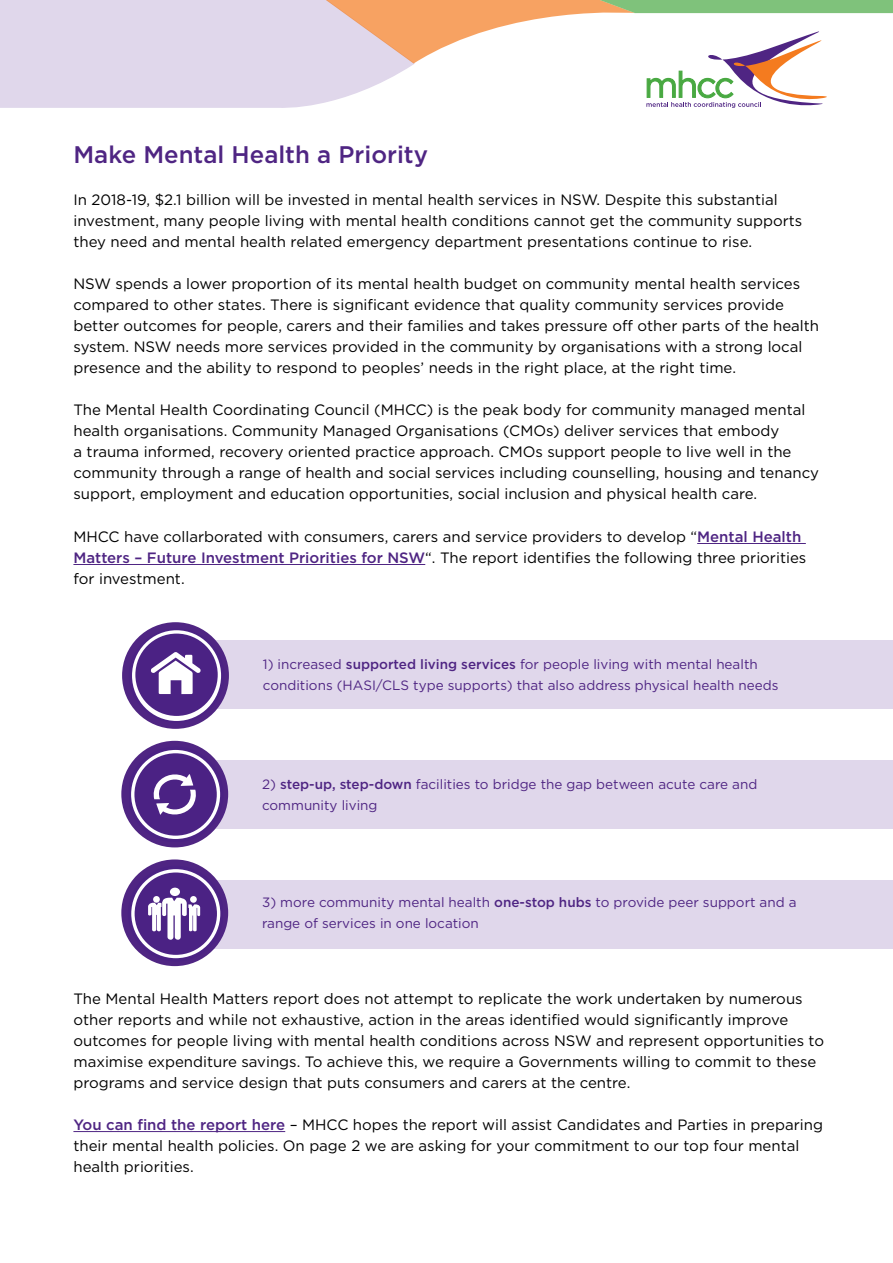
<style>
.page{position:relative;width:893px;height:1263px;background:#fff}
.page>*{position:absolute;margin:0;border:0;box-sizing:border-box;transform-origin:0 0}
.t1{font:500 24px "Gotham";color:#4f2583}
.t2{font:15px/21px "Gotham";color:#000}
.t3{font:13.5px/21px "Gotham";color:#4f2583}
.s1{font-weight:500;color:#4f2583}
.s2{font-weight:500}
</style>
<div class="page">
<div style="left:0;top:0;width:264px;height:108px;background:#e0d7eb"></div>
<hr style="left:697px;top:543px;width:109px;height:1px;background:#4f2583">
<hr style="left:73px;top:564px;width:352px;height:1px;background:#4f2583">
<hr style="left:73px;top:1131px;width:212px;height:1px;background:#4f2583">
<div style="left:161px;top:640px;width:732px;height:68px;background:#e0d7eb"></div>
<div style="left:122px;top:622px;width:107px;height:107px;background:#4f2583;border-radius:50%"></div>
<div style="left:129px;top:628px;width:95px;height:95px;background:#4b2284;border-radius:50%"></div>
<svg style="left:132px;top:630px;width:89px;height:91px"></svg>
<div style="left:135px;top:634px;width:83px;height:82px;background:#4b2284;border-radius:50%"></div>
<svg style="left:150px;top:652px;width:51px;height:42px"></svg>
<div style="left:161px;top:760px;width:732px;height:69px;background:#e0d7eb"></div>
<div style="left:121px;top:741px;width:107px;height:106px;background:#4f2583;border-radius:50%"></div>
<svg style="left:129px;top:746px;width:94px;height:96px"></svg>
<div style="left:161px;top:880px;width:732px;height:68px;background:#e0d7eb"></div>
<div style="left:121px;top:859px;width:107px;height:107px;background:#4f2583;border-radius:50%"></div>
<svg style="left:128px;top:866px;width:94px;height:95px"></svg>
<svg style="left:264px;top:0;width:629px;height:108px"></svg>
<h1 class="t1" style="left:73px;top:141px;width:356px">Make Mental Health a Priority</h1>
<p class="t2" style="left:73px;top:189px;width:730px">In 2018-19, $2.1 billion will be invested in mental health services in NSW. Despite this substantial investment, many people living with mental health conditions cannot get the community supports they need and mental health related emergency department presentations continue to rise.</p>
<p class="t2" style="left:73px;top:273px;width:747px">NSW spends a lower proportion of its mental health budget on community mental health services compared to other states. There is significant evidence that quality community services provide better outcomes for people, carers and their families and takes pressure off other parts of the health system. NSW needs more services provided in the community by organisations with a strong local presence and the ability to respond to peoples’ needs in the right place, at the right time.</p>
<p class="t2" style="left:73px;top:399px;width:747px">The Mental Health Coordinating Council (MHCC) is the peak body for community managed mental health organisations. Community Managed Organisations (CMOs) deliver services that embody<br>a trauma informed, recovery oriented practice approach. CMOs support people to live well in the community through a range of health and social services including counselling, housing and tenancy support, employment and education opportunities, social inclusion and physical health care.</p>
<p class="t2" style="left:73px;top:525px;width:734px">MHCC have collarborated with consumers, carers and service providers to develop “<span class="s1">Mental Health<br>Matters – Future Investment Priorities for NSW</span>“. The report identifies the following three priorities for investment.</p>
<p class="t3" style="left:263px;top:653px;width:517px">1) increased <span class="s2">supported living services</span> for people living with mental health conditions (HASI/CLS type supports) that also address physical health needs</p>
<p class="t3" style="left:262px;top:773px;width:497px">2) <span class="s2">step-up, step-down</span> facilities to bridge the gap between acute care and community living</p>
<p class="t3" style="left:262px;top:892px;width:536px">3) more community mental health <span class="s2">one-stop hubs</span> to provide peer support and a range of services in one location</p>
<p class="t2" style="left:73px;top:987px;width:752px">The Mental Health Matters report does not attempt to replicate the work undertaken by numerous other reports and while not exhaustive, action in the areas identified would significantly improve outcomes for people living with mental health conditions across NSW and represent opportunities to maximise expenditure savings. To achieve this, we require a Governments willing to commit to these programs and service design that puts consumers and carers at the centre.</p>
<p class="t2" style="left:73px;top:1113px;width:751px"><span class="s1">You can find the report here</span> – MHCC hopes the report will assist Candidates and Parties in preparing their mental health policies. On page 2 we are asking for your commitment to our top four mental health priorities.</p>
</div>
